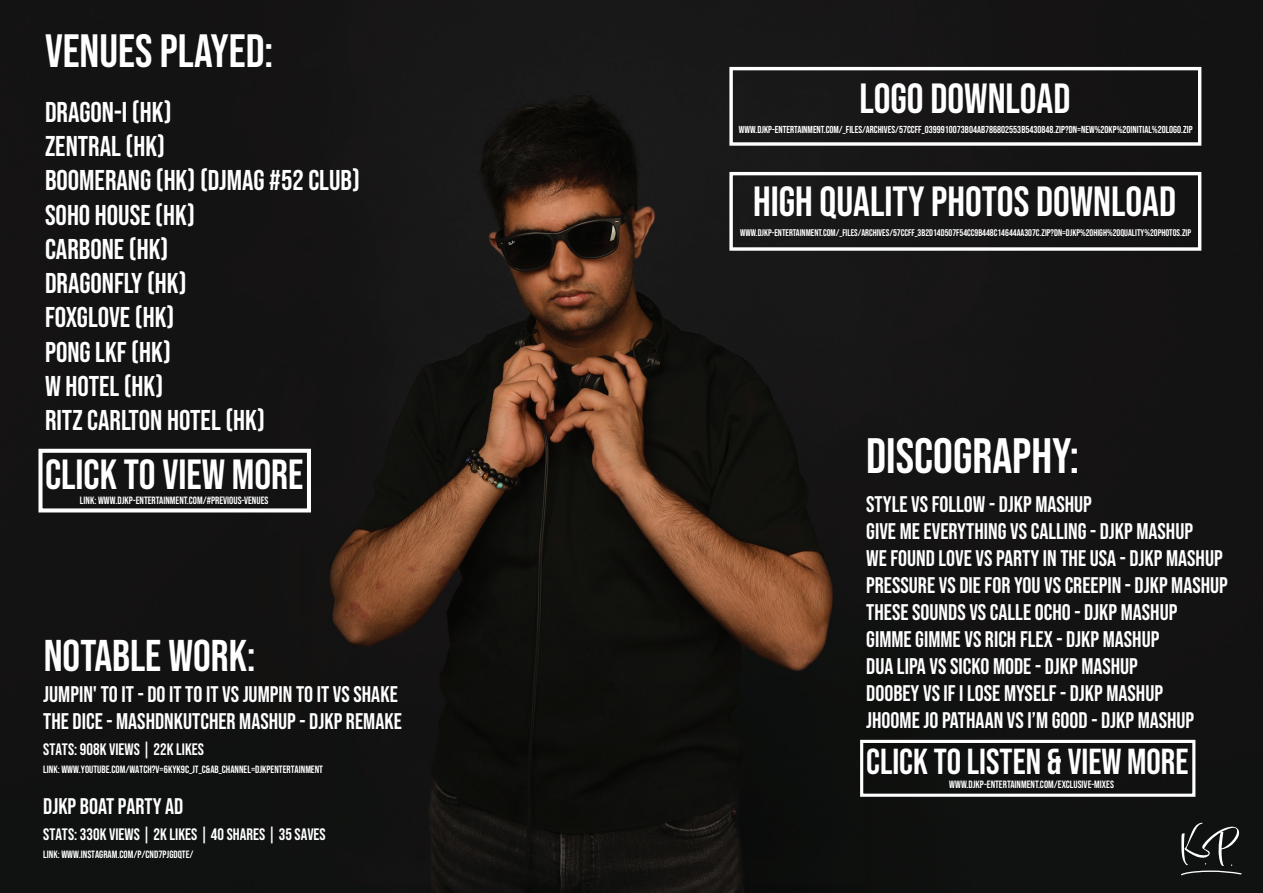
<style>
.page{position:relative;width:1263px;height:893px;background:#fff}
.page>*{position:absolute;margin:0;border:0;box-sizing:border-box;transform-origin:0 0}
.t1{font:49.5px "Bebas Neue";color:#fff}
.t2{font:46.5px "Bebas Neue";color:#fff}
.t3{font:44.25px "Bebas Neue";color:#fff}
.t4{font:42px "Bebas Neue";color:#fff}
.t5{font:36px "Bebas Neue";color:#fff}
.t6{font:28.5px/34.2px "Bebas Neue";color:#fff}
.t7{font:22.5px/27px "Bebas Neue";color:#fff}
.t8{font:16.5px "Bebas Neue";color:#fff}
.t9{font:10.5px "Bebas Neue";color:#fff}
.t10{font:10.05px "Bebas Neue";color:#fff}
.t11{font:9.6px "Bebas Neue";color:#fff}
</style>
<div class="page">
<img style="left:0;top:0;width:1263px;height:893px">
<svg style="left:1181px;top:823px;width:61px;height:53px"></svg>
<div style="left:729px;top:67px;width:472px;height:79px;border:3px solid #fff"></div>
<div style="left:729px;top:172px;width:472px;height:79px;border:3px solid #fff"></div>
<div style="left:38px;top:449px;width:273px;height:63px;border:4px solid #fff"></div>
<div style="left:860px;top:740px;width:335px;height:57px;border:3px solid #fff"></div>
<h2 class="t2" style="left:45px;top:24px;width:230px">VENUES PLAYED:</h2>
<p class="t6" style="left:45px;top:95px;width:316px">DRAGON-I (HK)<br>ZENTRAL (HK)<br>BOOMERANG (HK) (DJMAG #52 CLUB)<br>SOHO HOUSE (HK)<br>CARBONE (HK)<br>DRAGONFLY (HK)<br>FOXGLOVE (HK)<br>PONG LKF (HK)<br>W HOTEL (HK)<br>RITZ CARLTON HOTEL (HK)</p>
<h3 class="t4" style="left:45px;top:451px;width:260px">CLICK TO VIEW MORE</h3>
<p class="t9" style="left:80px;top:494px;width:190px">LINK: WWW.DJKP-ENTERTAINMENT.COM/#PREVIOUS-VENUES</p>
<h3 class="t3" style="left:44px;top:631px;width:213px">NOTABLE WORK:</h3>
<p class="t7" style="left:43px;top:681px;width:360px">JUMPIN' TO IT - DO IT TO IT VS JUMPIN TO IT VS SHAKE<br>THE DICE - MASHDNKUTCHER MASHUP - DJKP REMAKE</p>
<p class="t8" style="left:43px;top:740px;width:162px">STATS: 908K VIEWS | 22K LIKES</p>
<p class="t9" style="left:43px;top:763px;width:281px">LINK: WWW.YOUTUBE.COM/WATCH?V=6KYK9C_JT_C&amp;AB_CHANNEL=DJKPENTERTAINMENT</p>
<p class="t7" style="left:43px;top:793px;width:142px">DJKP BOAT PARTY AD</p>
<p class="t8" style="left:43px;top:825px;width:284px">STATS: 330K VIEWS | 2K LIKES | 40 SHARES | 35 SAVES</p>
<p class="t9" style="left:43px;top:848px;width:152px">LINK: WWW.INSTAGRAM.COM/P/CND7PJGDQTE/</p>
<h3 class="t4" style="left:859px;top:75px;width:213px">LOGO DOWNLOAD</h3>
<p class="t10" style="left:739px;top:123px;width:455px">WWW.DJKP-ENTERTAINMENT.COM/_FILES/ARCHIVES/57CCFF_0399910073B04AB786802553B5430848.ZIP?DN=NEW%20KP%20INITIAL%20LOGO.ZIP</p>
<h3 class="t4" style="left:753px;top:178px;width:424px">HIGH QUALITY PHOTOS DOWNLOAD</h3>
<p class="t11" style="left:740px;top:227px;width:452px">WWW.DJKP-ENTERTAINMENT.COM/_FILES/ARCHIVES/57CCFF_3B2D14D507F54CC9B448C14644AA307C.ZIP?DN=DJKP%20HIGH%20QUALITY%20PHOTOS.ZIP</p>
<h1 class="t1" style="left:866px;top:427px;width:214px">DISCOGRAPHY:</h1>
<p class="t7" style="left:866px;top:490px;width:363px">STYLE VS FOLLOW - DJKP MASHUP<br>GIVE ME EVERYTHING VS CALLING - DJKP MASHUP<br>WE FOUND LOVE VS PARTY IN THE USA - DJKP MASHUP PRESSURE VS DIE FOR YOU VS CREEPIN - DJKP MASHUP THESE SOUNDS VS CALLE OCHO - DJKP MASHUP GIMME GIMME VS RICH FLEX - DJKP MASHUP<br>DUA LIPA VS SICKO MODE - DJKP MASHUP<br>DOOBEY VS IF I LOSE MYSELF - DJKP MASHUP<br>JHOOME JO PATHAAN VS I’M GOOD - DJKP MASHUP</p>
<h3 class="t5" style="left:866px;top:741px;width:324px">CLICK TO LISTEN &amp; VIEW MORE</h3>
<p class="t9" style="left:949px;top:779px;width:166px">WWW.DJKP-ENTERTAINMENT.COM/EXCLUSIVE-MIXES</p>
</div>
